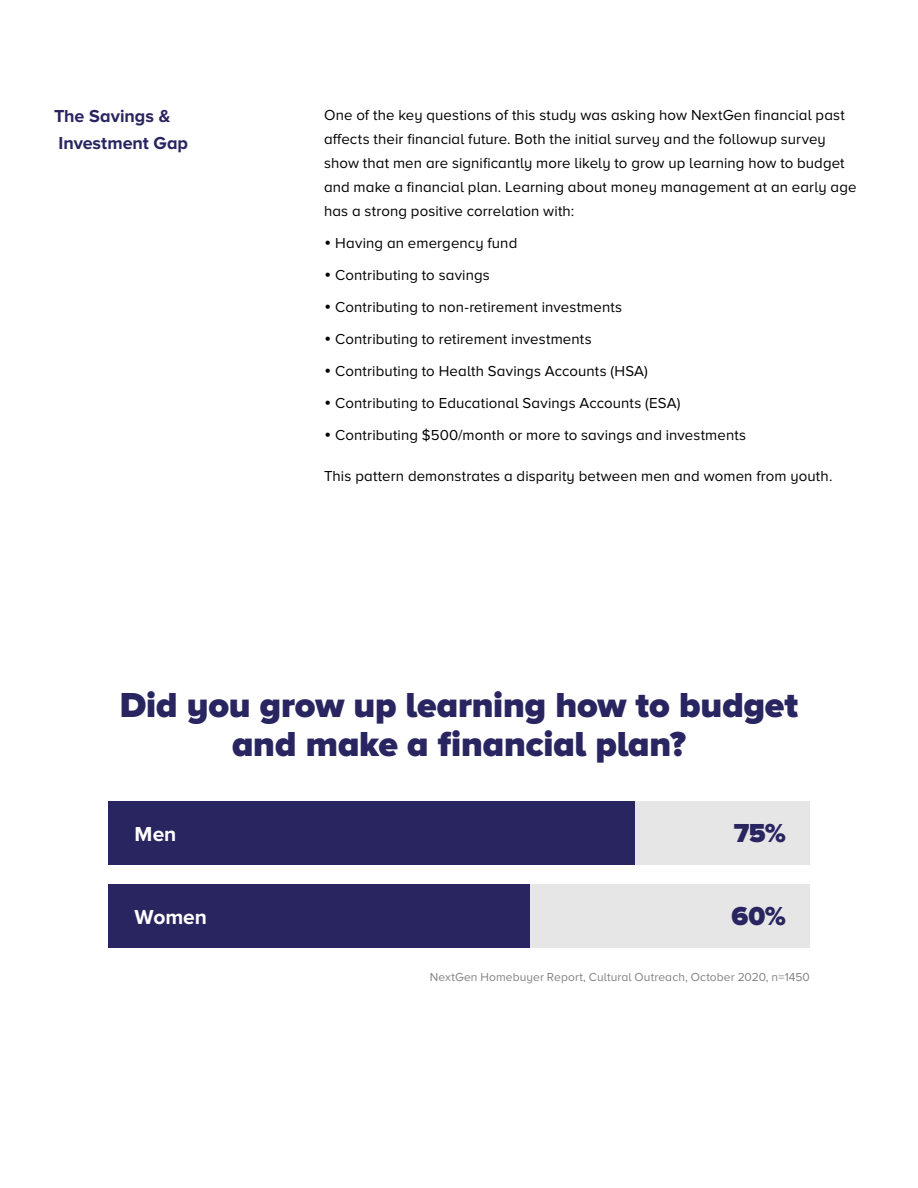
<style>
.page{position:relative;width:918px;height:1188px;background:#fff}
.page>*{position:absolute;margin:0;border:0;box-sizing:border-box;transform-origin:0 0}
.t1{font:900 36px/39px "Proxima Nova";letter-spacing:-.005em;color:#292560;text-align:center}
.t2{font:900 27px "Proxima Nova";color:#292560}
.t3{font:700 21px "Proxima Nova";letter-spacing:-.005em;color:#fff}
.t4{font:700 18px/27px "Proxima Nova";color:#292560}
.t5{font:15px/24px "Proxima Nova";letter-spacing:.01em;color:#000}
.t6{font:12px "Proxima Nova";letter-spacing:.01em;color:#828282}
.s1{font-family:"Gotham";font-weight:500}
</style>
<div class="page">
<div style="left:108px;top:801px;width:702px;height:64px;background:#e6e6e6"></div>
<div style="left:108px;top:884px;width:702px;height:64px;background:#e6e6e6"></div>
<div style="left:108px;top:801px;width:526px;height:64px;background:#292560"></div>
<div style="left:108px;top:884px;width:421px;height:64px;background:#292560"></div>
<p class="t4" style="left:54px;top:103px;width:135px">The Savings &amp;<br>Investment Gap</p>
<p class="t5" style="left:324px;top:103px;width:534px">One of the key questions of this study was asking how NextGen financial past affects their financial future. Both the initial survey and the followup survey show that men are significantly more likely to grow up learning how to budget and make a financial plan. Learning about money management at an early age has a strong positive correlation with:</p>
<p class="t5" style="left:324px;top:231px;width:195px"><span class="s1">•</span> Having an emergency fund</p>
<p class="t5" style="left:324px;top:263px;width:167px"><span class="s1">•</span> Contributing to savings</p>
<p class="t5" style="left:324px;top:295px;width:300px"><span class="s1">•</span> Contributing to non-retirement investments</p>
<p class="t5" style="left:324px;top:327px;width:269px"><span class="s1">•</span> Contributing to retirement investments</p>
<p class="t5" style="left:324px;top:359px;width:326px"><span class="s1">•</span> Contributing to Health Savings Accounts (HSA)</p>
<p class="t5" style="left:324px;top:391px;width:358px"><span class="s1">•</span> Contributing to Educational Savings Accounts (ESA)</p>
<p class="t5" style="left:324px;top:423px;width:424px"><span class="s1">•</span> Contributing $500/month or more to savings and investments</p>
<p class="t5" style="left:324px;top:464px;width:510px">This pattern demonstrates a disparity between men and women from youth.</p>
<h1 class="t1" style="left:120px;top:687px;width:680px">Did you grow up learning how to budget and make a financial plan?</h1>
<h3 class="t3" style="left:135px;top:822px;width:43px">Men</h3>
<h3 class="t3" style="left:135px;top:905px;width:74px">Women</h3>
<h2 class="t2" style="left:734px;top:818px;width:54px">75%</h2>
<h2 class="t2" style="left:731px;top:900px;width:56px">60%</h2>
<p class="t6" style="left:430px;top:971px;width:382px">NextGen Homebuyer Report, Cultural Outreach, October 2020, n=1450</p>
</div>
